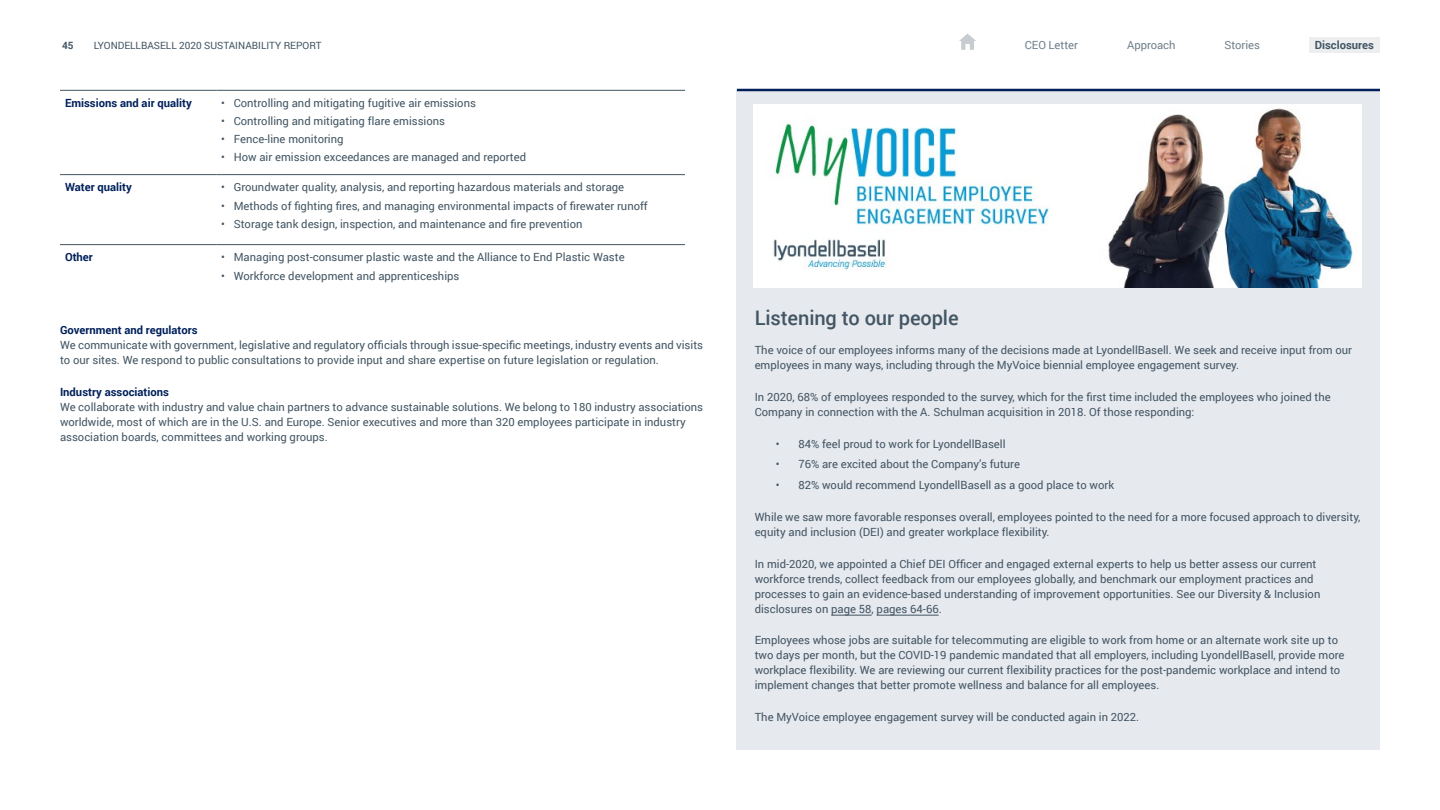
<style>
.page{position:relative;width:1440px;height:810px;background:#fff}
.page>*{position:absolute;margin:0;border:0;box-sizing:border-box;transform-origin:0 0}
.t1{font:500 20px "Roboto";letter-spacing:-.005em;color:#425563}
.t2{font:11.25px/15px "Roboto";color:#425563}
.t3{font:700 11.25px "Roboto";color:#00205b}
.t4{font:11.25px "Roboto";letter-spacing:-.005em;color:#71808a}
.t5{font:700 11.25px "Roboto";color:#425563}
.t6{font:10px "Roboto";color:#425563}
.t7{font:700 10px "Roboto";color:#425563}
</style>
<div class="page">
<hr style="left:60px;top:90px;width:156px;height:1px;background:#425563">
<hr style="left:216px;top:90px;width:469px;height:1px;background:#425563">
<hr style="left:60px;top:174px;width:156px;height:1px;background:#425563">
<hr style="left:216px;top:174px;width:469px;height:1px;background:#425563">
<hr style="left:60px;top:244px;width:156px;height:1px;background:#425563">
<hr style="left:216px;top:244px;width:469px;height:1px;background:#425563">
<div style="left:737px;top:90px;width:643px;height:660px;background:#e6e9ee"></div>
<hr style="left:831px;top:615px;width:41px;height:1px;background:#425563">
<hr style="left:877px;top:615px;width:62px;height:1px;background:#425563">
<hr style="left:737px;top:89px;width:643px;height:2px;background:#00205b">
<img style="left:754px;top:104px;width:607px;height:183px">
<div style="left:1309px;top:37px;width:71px;height:16px;background:#eceeef"></div>
<svg style="left:959px;top:34px;width:17px;height:16px"></svg>
<p class="t7" style="left:62px;top:39px;width:13px">45</p>
<p class="t6" style="left:94px;top:39px;width:229px">LYONDELLBASELL 2020 SUSTAINABILITY REPORT</p>
<p class="t4" style="left:1025px;top:37px;width:55px">CEO Letter</p>
<p class="t4" style="left:1127px;top:37px;width:50px">Approach</p>
<p class="t4" style="left:1224px;top:37px;width:37px">Stories</p>
<p class="t5" style="left:1315px;top:37px;width:61px">Disclosures</p>
<p class="t3" style="left:65px;top:95px;width:128px">Emissions and air quality</p>
<p class="t2" style="left:221px;top:95px;width:256px">• Controlling and mitigating fugitive air emissions</p>
<p class="t2" style="left:221px;top:113px;width:225px">• Controlling and mitigating flare emissions</p>
<p class="t2" style="left:221px;top:131px;width:124px">• Fence-line monitoring</p>
<p class="t2" style="left:221px;top:150px;width:306px">• How air emission exceedances are managed and reported</p>
<p class="t3" style="left:65px;top:179px;width:68px">Water quality</p>
<p class="t2" style="left:221px;top:179px;width:404px">• Groundwater quality, analysis, and reporting hazardous materials and storage</p>
<p class="t2" style="left:221px;top:198px;width:428px">• Methods of fighting fires, and managing environmental impacts of firewater runoff</p>
<p class="t2" style="left:221px;top:216px;width:363px">• Storage tank design, inspection, and maintenance and fire prevention</p>
<p class="t3" style="left:65px;top:249px;width:29px">Other</p>
<p class="t2" style="left:221px;top:249px;width:405px">• Managing post-consumer plastic waste and the Alliance to End Plastic Waste</p>
<p class="t2" style="left:221px;top:268px;width:240px">• Workforce development and apprenticeships</p>
<p class="t3" style="left:60px;top:322px;width:139px">Government and regulators</p>
<p class="t2" style="left:60px;top:337px;width:645px">We communicate with government, legislative and regulatory officials through issue-specific meetings, industry events and visits to our sites. We respond to public consultations to provide input and share expertise on future legislation or regulation.</p>
<p class="t3" style="left:60px;top:384px;width:111px">Industry associations</p>
<p class="t2" style="left:60px;top:399px;width:645px">We collaborate with industry and value chain partners to advance sustainable solutions. We belong to 180 industry associations worldwide, most of which are in the U.S. and Europe. Senior executives and more than 320 employees participate in industry association boards, committees and working groups.</p>
<h1 class="t1" style="left:755px;top:304px;width:205px">Listening to our people</h1>
<p class="t2" style="left:755px;top:342px;width:599px">The voice of our employees informs many of the decisions made at LyondellBasell. We seek and receive input from our employees in many ways, including through the MyVoice biennial employee engagement survey.</p>
<p class="t2" style="left:755px;top:389px;width:578px">In 2020, 68% of employees responded to the survey, which for the first time included the employees who joined the<br>Company in connection with the A. Schulman acquisition in 2018. Of those responding:</p>
<p class="t2" style="left:776px;top:436px;width:231px">• 84% feel proud to work for LyondellBasell</p>
<p class="t2" style="left:776px;top:456px;width:246px">• 76% are excited about the Company’s future</p>
<p class="t2" style="left:776px;top:477px;width:340px">• 82% would recommend LyondellBasell as a good place to work</p>
<p class="t2" style="left:755px;top:509px;width:607px">While we saw more favorable responses overall, employees pointed to the need for a more focused approach to diversity, equity and inclusion (DEI) and greater workplace flexibility.</p>
<p class="t2" style="left:755px;top:556px;width:567px">In mid-2020, we appointed a Chief DEI Officer and engaged external experts to help us better assess our current workforce trends, collect feedback from our employees globally, and benchmark our employment practices and processes to gain an evidence-based understanding of improvement opportunities. See our Diversity &amp; Inclusion disclosures on page 58, pages 64-66.</p>
<p class="t2" style="left:755px;top:633px;width:591px">Employees whose jobs are suitable for telecommuting are eligible to work from home or an alternate work site up to two days per month, but the COVID-19 pandemic mandated that all employers, including LyondellBasell, provide more workplace flexibility. We are reviewing our current flexibility practices for the post-pandemic workplace and intend to implement changes that better promote wellness and balance for all employees.</p>
<p class="t2" style="left:755px;top:709px;width:386px">The MyVoice employee engagement survey will be conducted again in 2022.</p>
</div>
